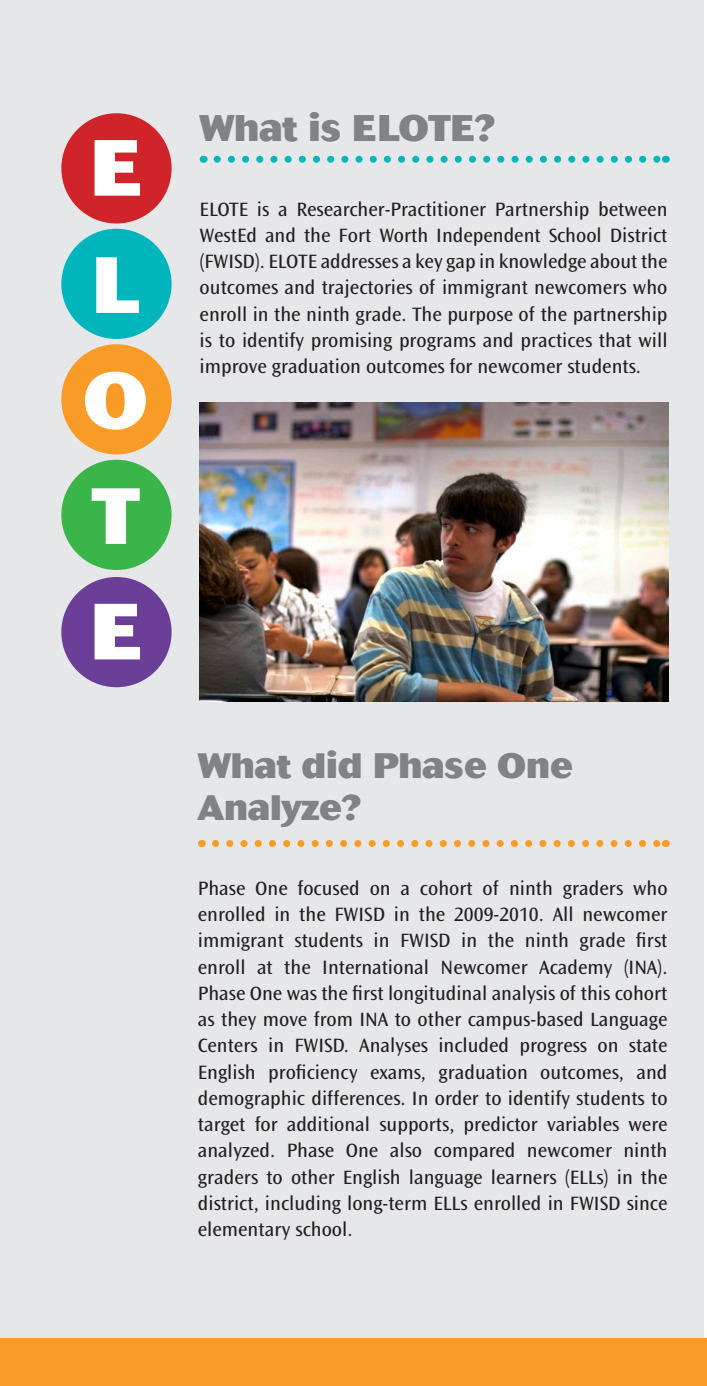
<style>
.page{position:relative;width:707px;height:1386px;background:#fff}
.page>*{position:absolute;margin:0;border:0;box-sizing:border-box;transform-origin:0 0}
.t1{font:800 78.75px "Cosmos";color:#fff}
.t2{font:800 36.75px "Cosmos";color:#808285}
.t3{font:800 35px/42px "Cosmos";color:#808285}
.body_text{font:20.12px/26.2px "Ocean Sans MM 403 475";color:#231f20;text-align:justify}
</style>
<div class="page">
<div style="left:0;top:0;width:704px;height:1386px;background:#e6e7e9"></div>
<div style="left:0;top:1339px;width:707px;height:47px;background:#f89c27"></div>
<svg style="left:217px;top:156px;width:441px;height:7px"></svg>
<svg style="left:215px;top:840px;width:443px;height:7px"></svg>
<div style="left:61px;top:113px;width:111px;height:111px;background:#d1232a;border-radius:50%"></div>
<div style="left:61px;top:229px;width:111px;height:110px;background:#00b6bc;border-radius:50%"></div>
<div style="left:61px;top:344px;width:111px;height:111px;background:#f89c27;border-radius:50%"></div>
<div style="left:61px;top:460px;width:111px;height:110px;background:#3ab54a;border-radius:50%"></div>
<div style="left:61px;top:577px;width:111px;height:110px;background:#6b3e98;border-radius:50%"></div>
<img style="left:200px;top:402px;width:469px;height:300px">
<p class="t1" style="left:90px;top:121px;width:52px">E</p>
<p class="t1" style="left:92px;top:239px;width:49px">L</p>
<p class="t1" style="left:83px;top:354px;width:67px">O</p>
<p class="t1" style="left:92px;top:470px;width:49px">T</p>
<p class="t1" style="left:90px;top:585px;width:52px">E</p>
<p class="t2" style="left:200px;top:106px;width:297px">What is ELOTE?</p>
<p class="body_text" style="left:200px;top:196px;width:469px">ELOTE is a Researcher-Practitioner Partnership between WestEd and the Fort Worth Independent School District (FWISD). ELOTE addresses a key gap in knowledge about the outcomes and trajectories of immigrant newcomers who enroll in the ninth grade. The purpose of the partnership is to identify promising programs and practices that will improve graduation outcomes for newcomer students.</p>
<p class="t3" style="left:198px;top:745px;width:376px">What did Phase One<br>Analyze?</p>
<p class="body_text" style="left:198px;top:875px;width:471px">Phase One focused on a cohort of ninth graders who enrolled in the FWISD in the 2009-2010. All newcomer immigrant students in FWISD in the ninth grade first enroll at the International Newcomer Academy (INA).<br>Phase One was the first longitudinal analysis of this cohort as they move from INA to other campus-based Language Centers in FWISD. Analyses included progress on state English proficiency exams, graduation outcomes, and demographic differences. In order to identify students to target for additional supports, predictor variables were analyzed. Phase One also compared newcomer ninth graders to other English language learners (ELLs) in the district, including long-term ELLs enrolled in FWISD since elementary school.</p>
</div>
